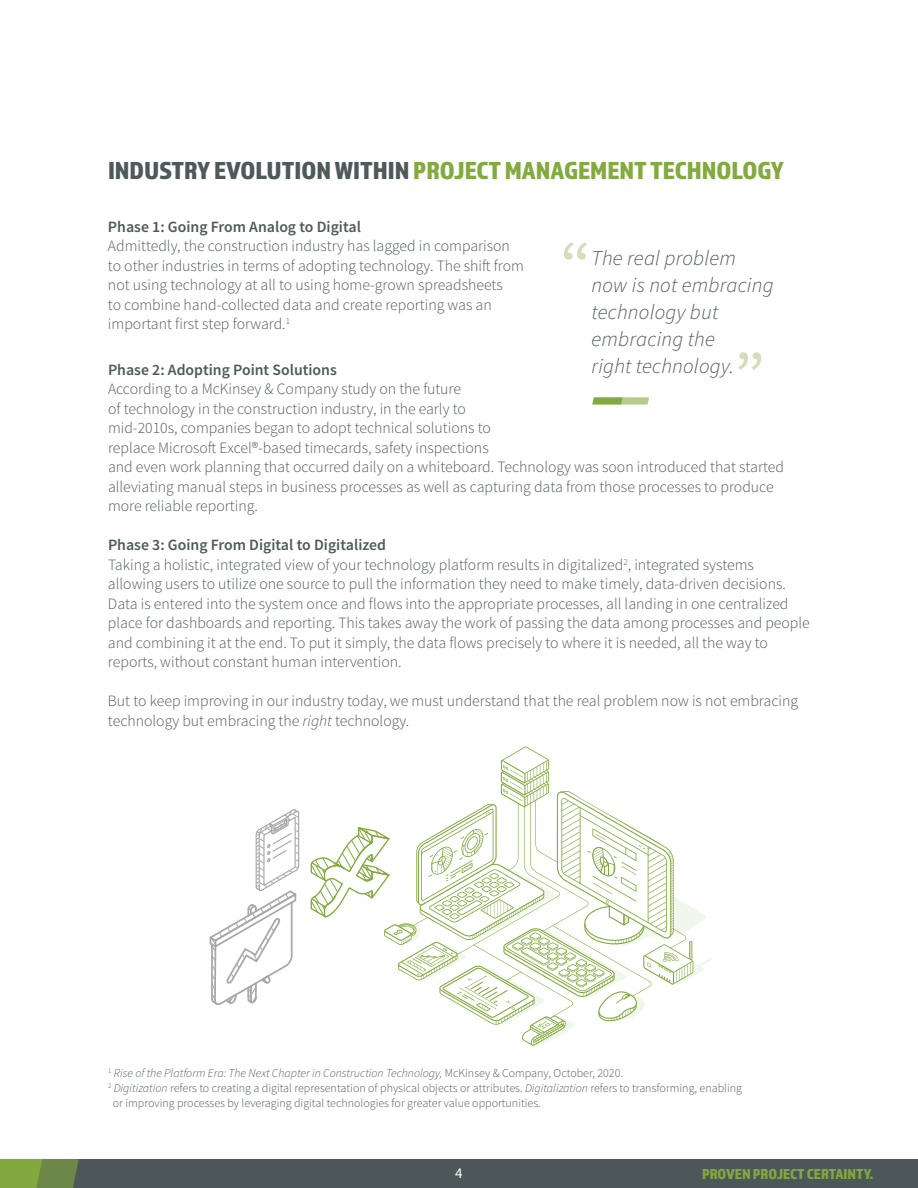
<style>
.page{position:relative;width:918px;height:1188px;background:#fff}
.page>*{position:absolute;margin:0;border:0;box-sizing:border-box;transform-origin:0 0}
.t1{font:25.5px "Almaq Refined";color:#82aa3f}
.t2{font:italic 300 21px/27px "Source Sans Pro";letter-spacing:.01em;color:#4e595a}
.t3{font:300 15.75px/19.5px "Source Sans Pro";color:#4e595a}
.t4{font:600 15.75px "Source Sans Pro";color:#4e595a}
.t5{font:15px "Almaq Refined";color:#83a83f}
.t6{font:15px "Source Sans Pro";color:#fff}
.t7{font:300 12px "Source Sans Pro";color:#4e595a}
.t8{font:italic 300 12px "Source Sans Pro";color:#4e595a}
.s1{color:#4e595a}
.s2{font-weight:600}
.s3{font-style:italic}
.s4{font-style:normal}
</style>
<div class="page">
<div style="left:0;top:1159px;width:918px;height:29px;background:#4c5759"></div>
<svg style="left:0;top:1159px;width:79px;height:29px;background:#769544"></svg>
<svg style="left:738px;top:352px;width:23px;height:18px"></svg>
<svg style="left:564px;top:242px;width:23px;height:18px"></svg>
<svg style="left:592px;top:397px;width:57px;height:8px"></svg>
<svg style="left:209px;top:746px;width:502px;height:300px"></svg>
<h1 class="t1" style="left:108px;top:155px;width:678px"><span class="s1">INDUSTRY EVOLUTION WITHIN</span> PROJECT MANAGEMENT TECHNOLOGY</h1>
<p class="t4" style="left:108px;top:216px;width:255px">Phase 1: Going From Analog to Digital</p>
<p class="t3" style="left:108px;top:236px;width:418px">Admittedly, the construction industry has lagged in comparison to other industries in terms of adopting technology. The shift from not using technology at all to using home-grown spreadsheets<br>to combine hand-collected data and create reporting was an important first step forward.<sup>1</sup></p>
<p class="t4" style="left:108px;top:360px;width:230px">Phase 2: Adopting Point Solutions</p>
<p class="t3" style="left:108px;top:380px;width:677px">According to a McKinsey &amp; Company study on the future<br>of technology in the construction industry, in the early to<br>mid-2010s, companies began to adopt technical solutions to<br>replace Microsoft Excel®-based timecards, safety inspections<br>and even work planning that occurred daily on a whiteboard. Technology was soon introduced that started alleviating manual steps in business processes as well as capturing data from those processes to produce more reliable reporting.</p>
<p class="t3" style="left:108px;top:536px;width:703px"><span class="s2">Phase 3: Going From Digital to Digitalized<br></span>Taking a holistic, integrated view of your technology platform results in digitalized<sup>2</sup>, integrated systems allowing users to utilize one source to pull the information they need to make timely, data-driven decisions.<br>Data is entered into the system once and flows into the appropriate processes, all landing in one centralized place for dashboards and reporting. This takes away the work of passing the data among processes and people and combining it at the end. To put it simply, the data flows precisely to where it is needed, all the way to reports, without constant human intervention.</p>
<p class="t3" style="left:108px;top:692px;width:692px">But to keep improving in our industry today, we must understand that the real problem now is not embracing technology but embracing the <span class="s3">right</span> technology.</p>
<h2 class="t2" style="left:592px;top:244px;width:184px">The real problem now is not embracing technology but embracing the<br>right technology.</h2>
<p class="t8" style="left:108px;top:1066px;width:517px"><sup>1</sup> Rise of the Platform Era: The Next Chapter in Construction Technology, <span class="s4">McKinsey &amp; Company, October, 2020.</span></p>
<p class="t7" style="left:108px;top:1081px;width:636px"><sup>2</sup> <span class="s3">Digitization</span> refers to creating a digital representation of physical objects or attributes. <span class="s3">Digitalization</span> refers to transforming, enabling</p>
<p class="t7" style="left:113px;top:1096px;width:430px">or improving processes by leveraging digital technologies for greater value opportunities.</p>
<p class="t6" style="left:455px;top:1164px;width:9px">4</p>
<p class="t5" style="left:702px;top:1165px;width:173px">PROVEN PROJECT CERTAINTY.</p>
</div>
